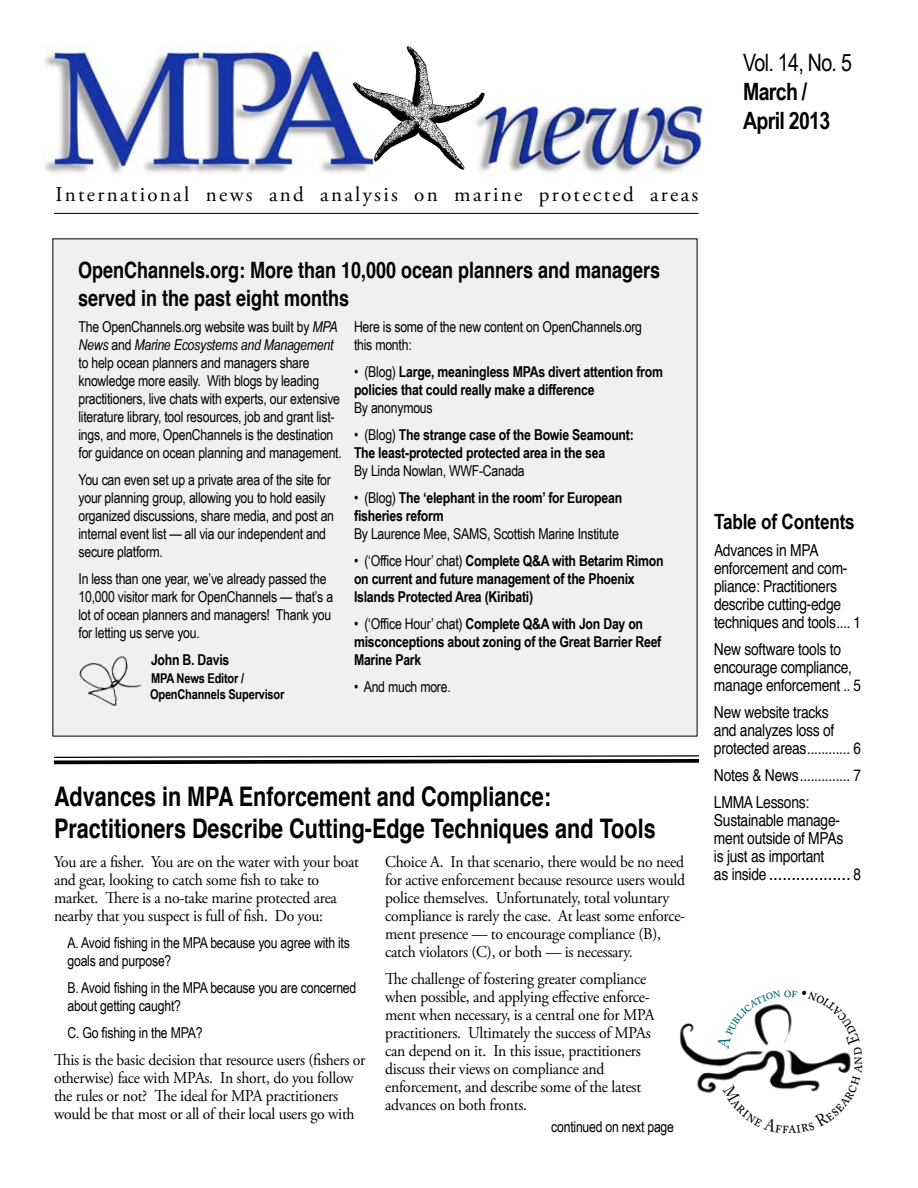
<style>
.page{position:relative;width:918px;height:1188px;background:#fff}
.page>*{position:absolute;margin:0;border:0;box-sizing:border-box;transform-origin:0 0}
.t1{font:700 27px/31.5px "Helvetica";color:#000;scale:.8 1}
.t2{font:24px "Arial Narrow";letter-spacing:-.03em;color:#000}
.t3{font:700 23.85px/28.7px "Arial Narrow";letter-spacing:-.03em;color:#000}
.t4{font:700 22.5px/28.5px "Helvetica";color:#000;scale:.8 1}
.t5{font:21px "Adobe Garamond Pro";letter-spacing:.11em;color:#000}
.t6{font:21px "Helvetica";color:#000;scale:.84 1}
.t7{font:700 21px "Arial Narrow";letter-spacing:-.01em;color:#000}
.t8{font:16.5px/18px "Adobe Garamond Pro";letter-spacing:-.02em;color:#000;scale:.95 1}
.t9{font:16.5px/18px "Helvetica";letter-spacing:-.02em;color:#000;scale:.84 1}
.t10{font:15px/18px "Arial Narrow";letter-spacing:-.015em;color:#000}
.t11{font:700 15px/18px "Arial Narrow";letter-spacing:-.015em;color:#000}
.t12{font:700 13.5px/16.5px "Arial Narrow";letter-spacing:-.015em;color:#000}
.s1{font-style:italic}
.s2{font-weight:400}
.s3{font-size:16.5px}
</style>
<div class="page">
<div style="left:53px;top:239px;width:644px;height:497px;background:#f0f0f0"></div>
<img style="left:486px;top:104px;width:218px;height:69px">
<hr style="left:54px;top:213px;width:645px;height:1px;background:#000">
<img style="left:680px;top:1022px;width:37px;height:71px">
<img style="left:44px;top:44px;width:309px;height:129px">
<img style="left:353px;top:46px;width:133px;height:127px">
<svg style="left:54px;top:755px;width:645px;height:10px"></svg>
<img style="left:79px;top:656px;width:63px;height:50px">
<svg style="left:717px;top:1004px;width:134px;height:88px"></svg>
<h3 class="t5" style="left:56px;top:182px;width:644px">International news and analysis on marine protected areas</h3>
<h2 class="t2" style="left:743px;top:45px;width:110px">Vol. 14, No. 5</h2>
<h3 class="t3" style="left:743px;top:76px;width:89px">March /<br>April 2013</h3>
<h3 class="t4" style="left:78px;top:256px;width:729px">OpenChannels.org: More than 10,000 ocean planners and managers served in the past eight months</h3>
<p class="t10" style="left:78px;top:317px;width:265px">The OpenChannels.org website was built by <span class="s1">MPA News</span> and <span class="s1">Marine Ecosystems and Management </span>to help ocean planners and managers share knowledge more easily. With blogs by leading practitioners, live chats with experts, our extensive literature library, tool resources, job and grant list&shy;ings, and more, OpenChannels is the destination for guidance on ocean planning and management.</p>
<p class="t10" style="left:78px;top:470px;width:257px">You can even set up a private area of the site for your planning group, allowing you to hold easily organized discussions, share media, and post an internal event list — all via our independent and secure platform.</p>
<p class="t10" style="left:78px;top:569px;width:256px">In less than one year, we’ve already passed the 10,000 visitor mark for OpenChannels — that’s a lot of ocean planners and managers! Thank you for letting us serve you.</p>
<p class="t11" style="left:151px;top:650px;width:80px">John B. Davis</p>
<p class="t12" style="left:150px;top:669px;width:136px">MPA News Editor /<br>OpenChannels Supervisor</p>
<p class="t10" style="left:354px;top:317px;width:290px">Here is some of the new content on OpenChannels.org this month:</p>
<p class="t11" style="left:354px;top:362px;width:310px"><span class="s2">• (Blog)</span> Large, meaningless MPAs divert attention from policies that could really make a difference</p>
<p class="t10" style="left:354px;top:398px;width:80px">By anonymous</p>
<p class="t11" style="left:354px;top:425px;width:281px"><span class="s2">• (Blog)</span> The strange case of the Bowie Seamount:<br>The least-protected protected area in the sea</p>
<p class="t10" style="left:354px;top:461px;width:172px">By Linda Nowlan, WWF-Canada</p>
<p class="t11" style="left:354px;top:488px;width:270px"><span class="s2">• (Blog)</span> The ‘elephant in the room’ for European fisheries reform</p>
<p class="t10" style="left:354px;top:524px;width:266px">By Laurence Mee, SAMS, Scottish Marine Institute</p>
<p class="t11" style="left:354px;top:551px;width:311px"><span class="s2">• (‘Office Hour’ chat)</span> Complete Q&amp;A with Betarim Rimon on current and future management of the Phoenix<br>Islands Protected Area (Kiribati)</p>
<p class="t11" style="left:354px;top:614px;width:309px"><span class="s2">• (‘Office Hour’ chat)</span> Complete Q&amp;A with Jon Day on misconceptions about zoning of the Great Barrier Reef<br>Marine Park</p>
<p class="t10" style="left:354px;top:677px;width:98px">• And much more.</p>
<h1 class="t1" style="left:54px;top:781px;width:754px">Advances in MPA Enforcement and Compliance:<br>Practitioners Describe Cutting-Edge Techniques and Tools</h1>
<p class="t8" style="left:54px;top:853px;width:323px">You are a fisher. You are on the water with your boat and gear, looking to catch some fish to take to market. There is a no-take marine protected area nearby that you suspect is full of fish. Do you:</p>
<p class="t10" style="left:68px;top:933px;width:284px">A. Avoid fishing in the MPA because you agree with its goals and purpose?</p>
<p class="t10" style="left:68px;top:978px;width:290px">B. Avoid fishing in the MPA because you are concerned about getting caught?</p>
<p class="t10" style="left:68px;top:1023px;width:137px">C. Go fishing in the MPA?</p>
<p class="t8" style="left:54px;top:1051px;width:329px">This is the basic decision that resource users (fishers or otherwise) face with MPAs. In short, do you follow the rules or not? The ideal for MPA practitioners would be that most or all of their local users go with</p>
<p class="t8" style="left:385px;top:853px;width:317px">Choice A. In that scenario, there would be no need for active enforcement because resource users would police themselves. Unfortunately, total voluntary compliance is rarely the case. At least some enforce&shy;ment presence — to encourage compliance (B), catch violators (C), or both — is necessary.</p>
<p class="t8" style="left:385px;top:970px;width:285px">The challenge of fostering greater compliance when possible, and applying effective enforce&shy;ment when necessary, is a central one for MPA practitioners. Ultimately the success of MPAs can depend on it. In this issue, practitioners discuss their views on compliance and enforcement, and describe some of the latest advances on both fronts.</p>
<p class="t10" style="left:551px;top:1117px;width:124px">continued on next page</p>
<h3 class="t7" style="left:714px;top:506px;width:142px">Table of Contents</h3>
<p class="t9" style="left:714px;top:542px;width:176px">Advances in MPA enforcement and com&shy;pliance: Practitioners describe cutting-edge techniques and tools.... 1</p>
<p class="t9" style="left:714px;top:641px;width:177px">New software tools to encourage compliance, manage enforcement .. 5</p>
<p class="t9" style="left:714px;top:704px;width:176px">New website tracks<br>and analyzes loss of protected areas............ 6</p>
<p class="t9" style="left:714px;top:762px;width:176px;line-height:27px">Notes &amp; News.............. 7<br>LMMA Lessons:</p>
<p class="t9" style="left:714px;top:812px;width:156px">Sustainable manage&shy;ment outside of MPAs is just as important</p>
<h3 class="t6" style="left:714px;top:856px;width:176px"><span class="s3">as inside</span> .................. <span class="s3">8</span></h3>
</div>
